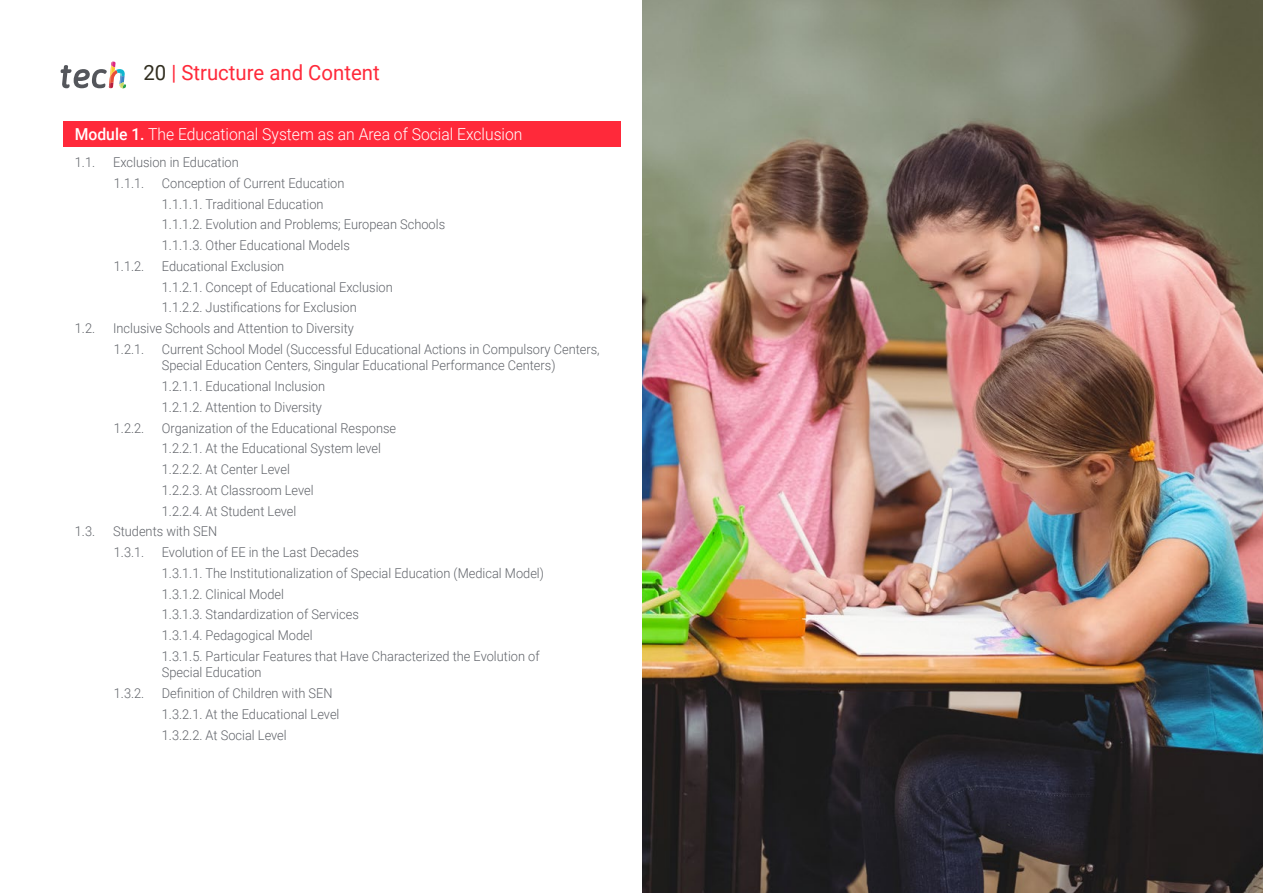
<style>
.page{position:relative;width:1263px;height:893px;background:#fff}
.page>*{position:absolute;margin:0;border:0;box-sizing:border-box;transform-origin:0 0}
.t1{font:21px "Roboto";color:#ff293a}
.t2{font:300 16.5px "Roboto";color:#fff;scale:.95 1}
.t3{font:300 13.5px/20.7px "Roboto";color:#61646a;scale:.95 1}
.s1{color:#312e20}
.s2{font-weight:500}
</style>
<div class="page">
<div style="left:64px;top:121px;width:557px;height:25px;background:#ff293a"></div>
<img style="left:642px;top:0;width:621px;height:893px">
<svg style="left:61px;top:62px;width:65px;height:27px"></svg>
<h1 class="t1" style="left:144px;top:57px;width:238px"><span class="s1">20</span> | Structure and Content</h1>
<p class="t2" style="left:75px;top:123px;width:473px"><span class="s2">Module 1.</span> The Educational System as an Area of Social Exclusion</p>
<p class="t3" style="left:75px;top:151px;width:23px">1.1.</p>
<p class="t3" style="left:113px;top:151px;width:134px">Exclusion in Education<br>1.1.1.</p>
<p class="t3" style="left:162px;top:172px;width:300px">Conception of Current Education<br>1.1.1.1. Traditional Education<br>1.1.1.2. Evolution and Problems; European Schools 1.1.1.3. Other Educational Models</p>
<p class="t3" style="left:114px;top:255px;width:34px">1.1.2.</p>
<p class="t3" style="left:162px;top:255px;width:245px">Educational Exclusion<br>1.1.2.1. Concept of Educational Exclusion<br>1.1.2.2. Justifications for Exclusion</p>
<p class="t3" style="left:75px;top:317px;width:23px">1.2.</p>
<p class="t3" style="left:113px;top:317px;width:255px">Inclusive Schools and Attention to Diversity<br>1.2.1.</p>
<p class="t3" style="left:162px;top:340px;width:462px;line-height:16.5px">Current School Model (Successful Educational Actions in Compulsory Centers,<br>Special Education Centers, Singular Educational Performance Centers)</p>
<p class="t3" style="left:162px;top:375px;width:173px">1.2.1.1. Educational Inclusion<br>1.2.1.2. Attention to Diversity</p>
<p class="t3" style="left:114px;top:417px;width:34px">1.2.2.</p>
<p class="t3" style="left:162px;top:417px;width:248px">Organization of the Educational Response<br>1.2.2.1. At the Educational System level<br>1.2.2.2. At Center Level<br>1.2.2.3. At Classroom Level<br>1.2.2.4. At Student Level</p>
<p class="t3" style="left:75px;top:521px;width:23px">1.3.</p>
<p class="t3" style="left:113px;top:521px;width:111px">Students with SEN<br>1.3.1.</p>
<p class="t3" style="left:162px;top:541px;width:404px">Evolution of EE in the Last Decades<br>1.3.1.1. The Institutionalization of Special Education (Medical Model)<br>1.3.1.2. Clinical Model<br>1.3.1.3. Standardization of Services<br>1.3.1.4. Pedagogical Model<br>1.3.1.5. Particular Features that Have Characterized the Evolution of</p>
<p class="t3" style="left:162px;top:662px;width:106px">Special Education</p>
<p class="t3" style="left:114px;top:682px;width:34px">1.3.2.</p>
<p class="t3" style="left:162px;top:682px;width:188px">Definition of Children with SEN<br>1.3.2.1. At the Educational Level<br>1.3.2.2. At Social Level</p>
</div>
